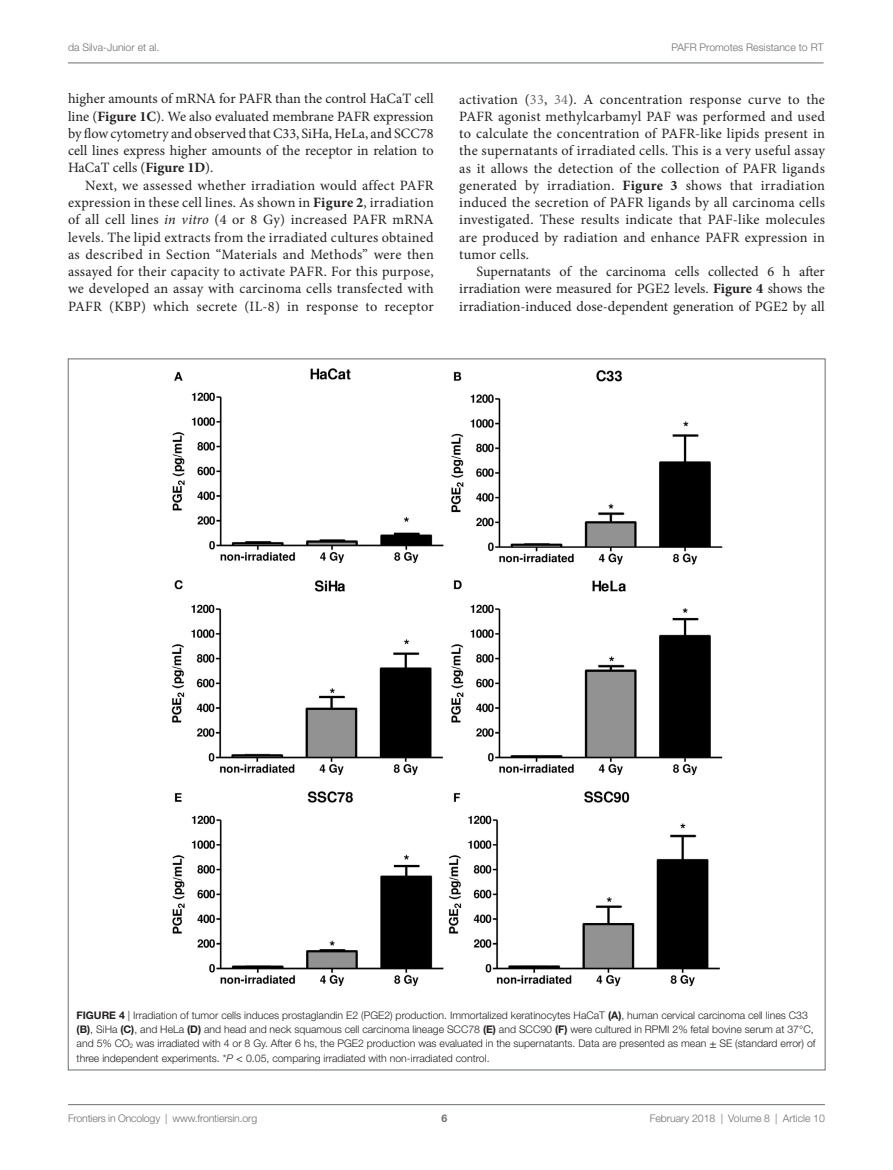
<style>
.page{position:relative;width:893px;height:1170px;background:#fff}
.page>*{position:absolute;margin:0;border:0;box-sizing:border-box;transform-origin:0 0}
.t1{font:14.25px/17.2px "Minion Pro";letter-spacing:.005em;color:#231f20;text-align:justify}
.t2{font:300 10.5px/14.2px "Helvetica Neue LT Std";color:#231f20}
.t3{font:300 10.5px "Helvetica Neue LT Std";color:#6c6d70}
.t4{font:700 10.5px "Helvetica Neue LT Std";color:#6c6d70}
.s1{font-weight:700}
.s2{font-style:italic}
.s3{color:#6c6d70}
.s4{font-family:"STIX General";font-weight:400}
</style>
<div class="page">
<img style="left:171px;top:368px;width:552px;height:619px">
<hr style="left:68px;top:63px;width:756px;height:1px;background:#6c6d70">
<hr style="left:68px;top:1104px;width:757px;height:1px;background:#6c6d70">
<p class="t3" style="left:68px;top:41px;width:93px">da Silva-Junior et al.</p>
<p class="t3" style="left:672px;top:41px;width:153px">PAFR Promotes Resistance to RT</p>
<p class="t1" style="left:68px;top:90px;width:367px">higher amounts of mRNA for PAFR than the control HaCaT cell line (<span class="s1">Figure 1C</span>). We also evaluated membrane PAFR expression by flow cytometry and observed that C33, SiHa, HeLa, and SCC78 cell lines express higher amounts of the receptor in relation to HaCaT cells (<span class="s1">Figure 1D</span>).</p>
<p class="t1" style="left:68px;top:177px;width:367px;text-indent:17px">Next, we assessed whether irradiation would affect PAFR expression in these cell lines. As shown in <span class="s1">Figure 2</span>, irradiation of all cell lines <span class="s2">in vitro</span> (4 or 8 Gy) increased PAFR mRNA levels. The lipid extracts from the irradiated cultures obtained as described in Section “Materials and Methods” were then assayed for their capacity to activate PAFR. For this purpose, we developed an assay with carcinoma cells transfected with PAFR (KBP) which secrete (IL-8) in response to receptor</p>
<p class="t1" style="left:459px;top:90px;width:367px">activation (<span class="s3">33</span>, <span class="s3">34</span>). A concentration response curve to the PAFR agonist methylcarbamyl PAF was performed and used to calculate the concentration of PAFR-like lipids present in the supernatants of irradiated cells. This is a very useful assay as it allows the detection of the collection of PAFR ligands generated by irradiation. <span class="s1">Figure 3</span> shows that irradiation induced the secretion of PAFR ligands by all carcinoma cells investigated. These results indicate that PAF-like molecules are produced by radiation and enhance PAFR expression in tumor cells.</p>
<p class="t1" style="left:459px;top:263px;width:367px;text-indent:17px">Supernatants of the carcinoma cells collected 6 h after irradiation were measured for PGE2 levels. <span class="s1">Figure 4</span> shows the irradiation-induced dose-dependent generation of PGE2 by all</p>
<p class="t2" style="left:77px;top:1007px;width:740px"><span class="s1">FIG URE 4</span> | Irradiation of tumor cells induces prostaglandin E2 (PGE2) production. Immortalized keratinocytes HaCaT <span class="s1">(A)</span>, human cervical carcinoma cell lines C33 <span class="s1">(B)</span>, SiHa <span class="s1">(C)</span>, and HeLa <span class="s1">(D)</span> and head and neck squamous cell carcinoma lineage SCC78 <span class="s1">(E)</span> and SCC90 <span class="s1">(F)</span> were cultured in RPMI 2% fetal bovine serum at 37°C, and 5% CO<sub>2</sub> was irradiated with 4 or 8 Gy. After 6 hs, the PGE2 production was evaluated in the supernatants. Data are presented as mean <span class="s4">±</span> SE (standard error) of three independent experiments. *<span class="s2">P</span> <span class="s4">&lt;</span> 0.05, comparing irradiated with non-irradiated control.</p>
<p class="t3" style="left:68px;top:1111px;width:191px">Frontiers in Oncology | www.frontiersin.org</p>
<p class="t3" style="left:650px;top:1111px;width:177px">February 2018 | Volume 8 | Article 10</p>
<p class="t4" style="left:441px;top:1111px;width:7px">6</p>
</div>
